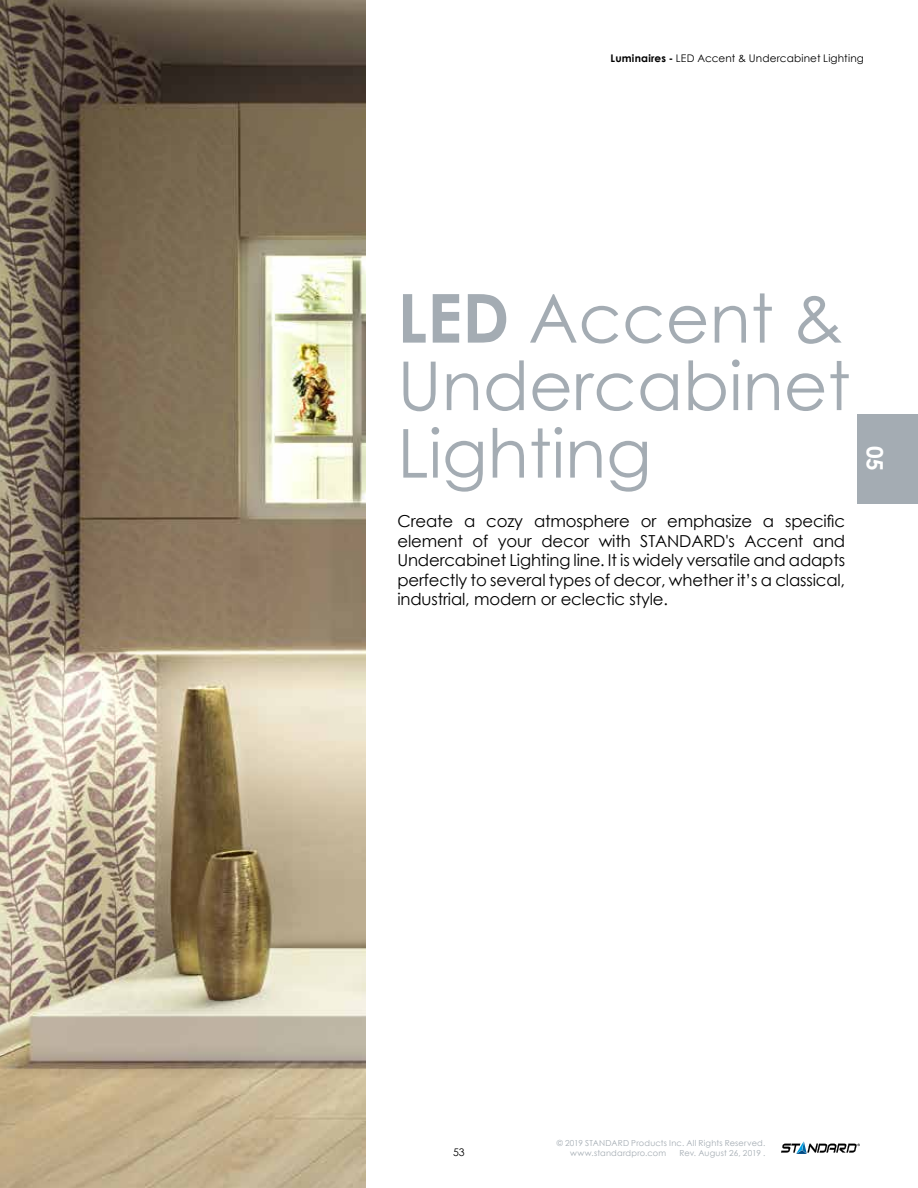
<style>
.page{position:relative;width:918px;height:1188px;background:#fff}
.page>*{position:absolute;margin:0;border:0;box-sizing:border-box;transform-origin:0 0}
.t1{font:67.5px/67.5px "Century Gothic";color:#a4acb3;text-align:justify}
.t2{font:700 22.5px "Century Gothic";color:#fff}
.t3{font:16.5px/19.5px "Century Gothic";letter-spacing:-.01em;color:#000;text-align:justify}
.t4{font:10.5px "Century Gothic";letter-spacing:.015em;color:#000}
.t5{font:8.25px/9.9px "Century Gothic";letter-spacing:.02em;color:#a4acb3}
.s1{font-weight:700}
</style>
<div class="page">
<svg style="left:781px;top:1141px;width:79px;height:13px"></svg>
<div style="left:858px;top:414px;width:60px;height:90px;background:#a4acb3"></div>
<img style="left:0;top:0;width:365px;height:1188px">
<p class="t4" style="left:611px;top:51px;width:255px"><span class="s1">Luminaires -</span> LED Accent &amp; Undercabinet Lighting</p>
<h1 class="t1" style="left:397px;top:283px;width:455px"><span class="s1">LED</span> Accent &amp; Undercabinet Lighting</h1>
<p class="t3" style="left:397px;top:511px;width:449px">Create a cozy atmosphere or emphasize a specific element of your decor with STANDARD's Accent and Undercabinet Lighting line. It is widely versatile and adapts perfectly to several types of decor, whether it’s a classical, industrial, modern or eclectic style.</p>
<h2 class="t2" style="left:892px;top:446px;width:27px;rotate:90deg">05</h2>
<p class="t4" style="left:453px;top:1145px;width:13px">53</p>
<p class="t5" style="left:570px;top:1138px;width:197px;text-indent:-13px">© 2019 STANDARD Products Inc. All Rights Reserved. www.standardpro.com</p>
<p class="t5" style="left:680px;top:1148px;width:87px">Rev. August 26, 2019 .</p>
</div>
